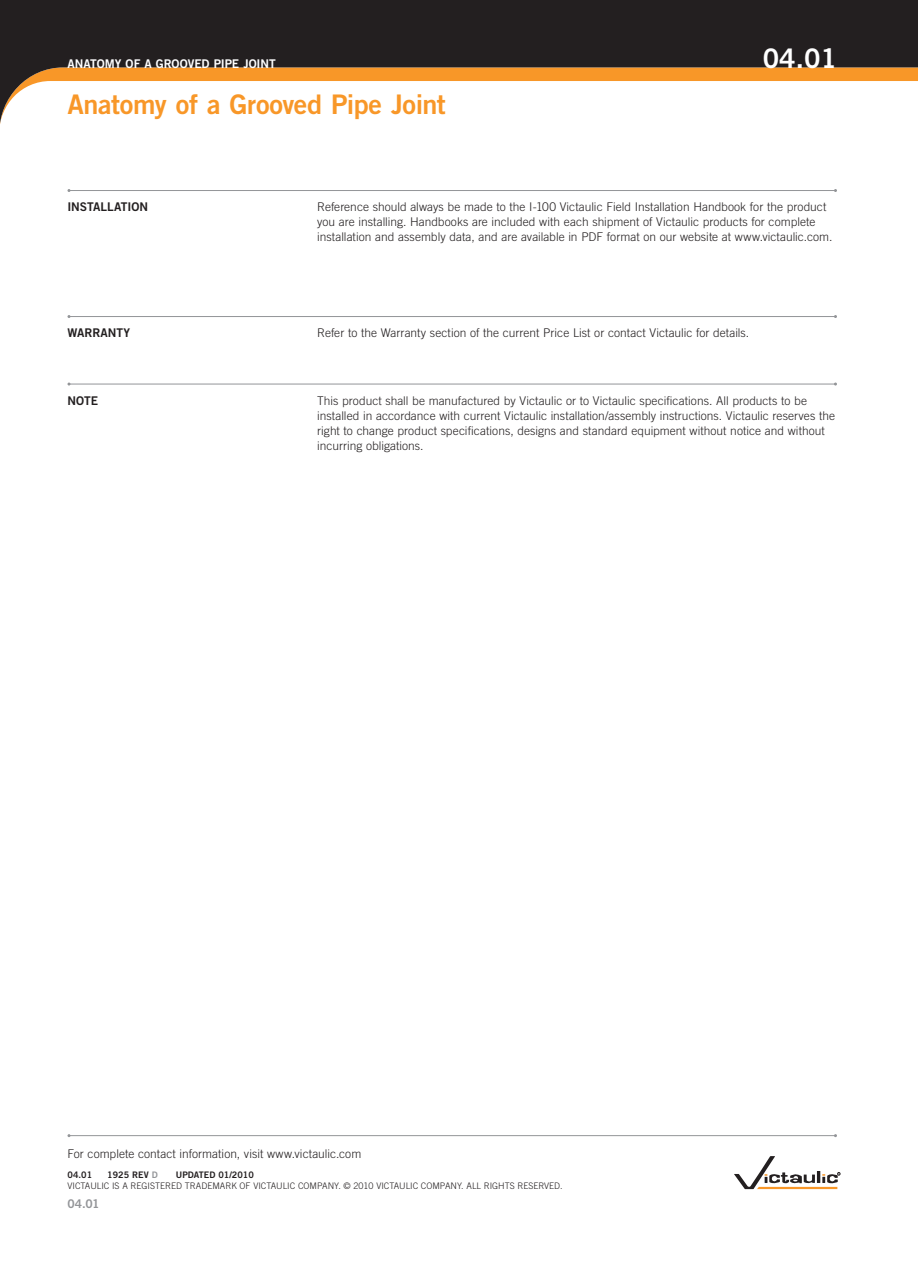
<style>
.page{position:relative;width:918px;height:1263px;background:#fff}
.page>*{position:absolute;margin:0;border:0;box-sizing:border-box;transform-origin:0 0}
.Head_1{font:27px "Trade Gothic LT Std Bd 2";letter-spacing:-.015em;color:#f89728}
.Header_R{font:27px "Trade Gothic LT Std Bd 2";color:#fff}
.Body{font:300 12px/15px "Trade Gothic LT Std";letter-spacing:.005em;color:#231f20}
.t1{font:12px "Trade Gothic LT Std Bd 2";letter-spacing:-.005em;color:#fff}
.Head_2{font:12px "Trade Gothic LT Std Bd 2";letter-spacing:-.005em;color:#231f20}
.Page_Number_L{font:12px "Trade Gothic LT Std Bd 2";color:#939598}
.Trademark{font:300 9px "Trade Gothic LT Std";color:#231f20}
.Trademark-2{font:9px "Trade Gothic LT Std Bd 2";color:#231f20}
.s1{color:#939598}
</style>
<div class="page">
<hr style="left:69px;top:384px;width:767px;height:1px;background:#939598">
<hr style="left:69px;top:316px;width:767px;height:1px;background:#939598">
<svg style="left:0;top:0;width:918px;height:124px;fill:#231f20"></svg>
<hr style="left:69px;top:190px;width:767px;height:1px;background:#939598">
<svg style="left:734px;top:1156px;width:106px;height:33px"></svg>
<hr style="left:69px;top:1135px;width:767px;height:1px;background:#939598">
<p class="t1" style="left:68px;top:56px;width:210px">ANATOMY OF A GROOVED PIPE JOINT</p>
<p class="Header_R" style="left:763px;top:41px;width:76px">04.01</p>
<p class="Head_1" style="left:67px;top:88px;width:380px">Anatomy of a Grooved Pipe Joint</p>
<p class="Head_2" style="left:68px;top:199px;width:82px">INSTALLATION</p>
<p class="Body" style="left:317px;top:199px;width:517px">Reference should always be made to the I-100 Victaulic Field Installation Handbook for the product you are installing. Handbooks are included with each shipment of Victaulic products for complete installation and assembly data, and are available in PDF format on our website at www.victaulic.com.</p>
<p class="Head_2" style="left:68px;top:325px;width:64px">WARRANTY</p>
<p class="Body" style="left:317px;top:325px;width:434px">Refer to the Warranty section of the current Price List or contact Victaulic for details.</p>
<p class="Head_2" style="left:68px;top:393px;width:32px">NOTE</p>
<p class="Body" style="left:317px;top:393px;width:520px">This product shall be manufactured by Victaulic or to Victaulic specifications. All products to be installed in accordance with current Victaulic installation/assembly instructions. Victaulic reserves the right to change product specifications, designs and standard equipment without notice and without incurring obligations.</p>
<p class="Body" style="left:68px;top:1146px;width:295px">For complete contact information, visit www.victaulic.com</p>
<p class="Trademark-2" style="left:68px;top:1169px;width:26px">04.01</p>
<p class="Trademark-2" style="left:107px;top:1169px;width:52px">1925 REV <span class="s1">D</span></p>
<p class="Trademark-2" style="left:176px;top:1169px;width:80px">UPDATED 01/2010</p>
<p class="Trademark" style="left:68px;top:1181px;width:497px">VICTAULIC IS A REGISTERED TRADEMARK OF VICTAULIC COMPANY. © 2010 VICTAULIC COMPANY. ALL RIGHTS RESERVED.</p>
<p class="Page_Number_L" style="left:68px;top:1197px;width:34px">04.01</p>
</div>
